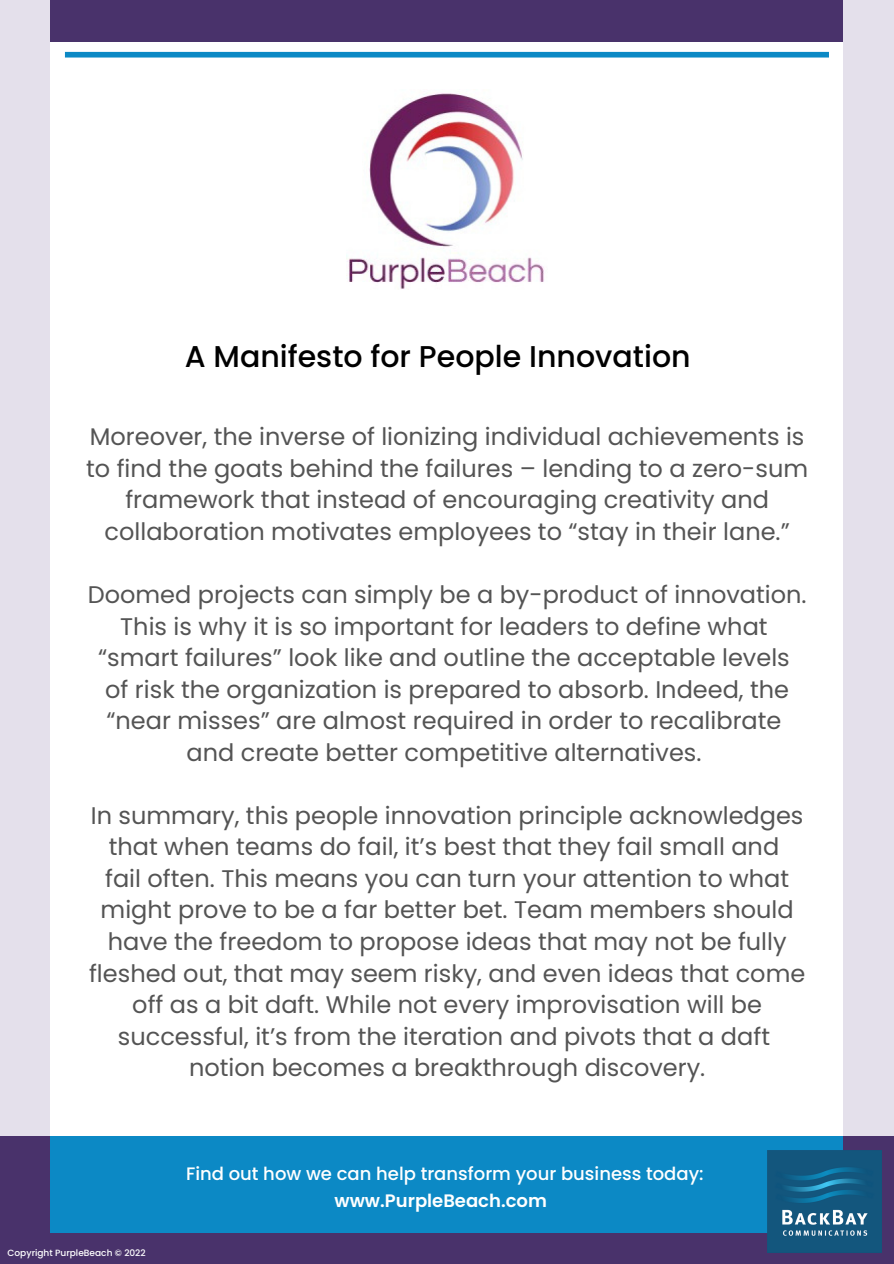
<style>
.page{position:relative;width:894px;height:1264px;background:#fff}
.page>*{position:absolute;margin:0;border:0;box-sizing:border-box;transform-origin:0 0}
.t1{font:500 30px "Poppins";color:#000}
.t2{font:24px/31.5px "Poppins";color:#545454;text-align:center}
.t3{font:500 18px "Poppins";color:#fff}
.t4{font:600 18px "Poppins";color:#fff}
.t5{font:500 9px "Poppins";color:#fff}
</style>
<div class="page">
<div style="left:0;top:0;width:893px;height:1263px;background:#e4e0eb"></div>
<div style="left:51px;top:42px;width:791px;height:1094px;background:#fff"></div>
<div style="left:0;top:1136px;width:893px;height:127px;background:#49326b"></div>
<div style="left:51px;top:1136px;width:791px;height:97px;background:#0c89c5"></div>
<div style="left:51px;top:0;width:791px;height:42px;background:#49326b"></div>
<img style="left:347px;top:93px;width:197px;height:197px">
<img style="left:767px;top:1150px;width:114px;height:102px">
<div style="left:65px;top:52px;width:763px;height:6px;background:#0c89c5"></div>
<p class="t1" style="left:185px;top:336px;width:507px">A Manifesto for People Innovation</p>
<p class="t2" style="left:86px;top:421px;width:723px">Moreover, the inverse of lionizing individual achievements is to find the goats behind the failures – lending to a zero-sum framework that instead of encouraging creativity and collaboration motivates employees to “stay in their lane.”</p>
<p class="t2" style="left:88px;top:579px;width:720px">Doomed projects can simply be a by-product of innovation.<br>This is why it is so important for leaders to define what</p>
<p class="t2" style="left:98px;top:642px;width:693px">“smart failures” look like and outline the acceptable levels</p>
<p class="t2" style="left:105px;top:673px;width:685px;text-align:left">of risk the organization is prepared to absorb. Indeed, the “near misses” are almost required in order to recalibrate</p>
<p class="t2" style="left:186px;top:736px;width:516px">and create better competitive alternatives.</p>
<p class="t2" style="left:91px;top:799px;width:714px">In summary, this people innovation principle acknowledges that when teams do fail, it’s best that they fail small and</p>
<p class="t2" style="left:89px;top:862px;width:717px">fail often. This means you can turn your attention to what might prove to be a far better bet. Team members should have the freedom to propose ideas that may not be fully fleshed out, that may seem risky, and even ideas that come off as a bit daft. While not every improvisation will be successful, it’s from the iteration and pivots that a daft</p>
<p class="t2" style="left:189px;top:1051px;width:517px">notion becomes a breakthrough discovery.</p>
<p class="t3" style="left:186px;top:1160px;width:519px">Find out how we can help transform your business today:</p>
<p class="t5" style="left:8px;top:1246px;width:139px">Copyright PurpleBeach © 2022</p>
<p class="t4" style="left:334px;top:1188px;width:214px">www.PurpleBeach.com</p>
</div>
